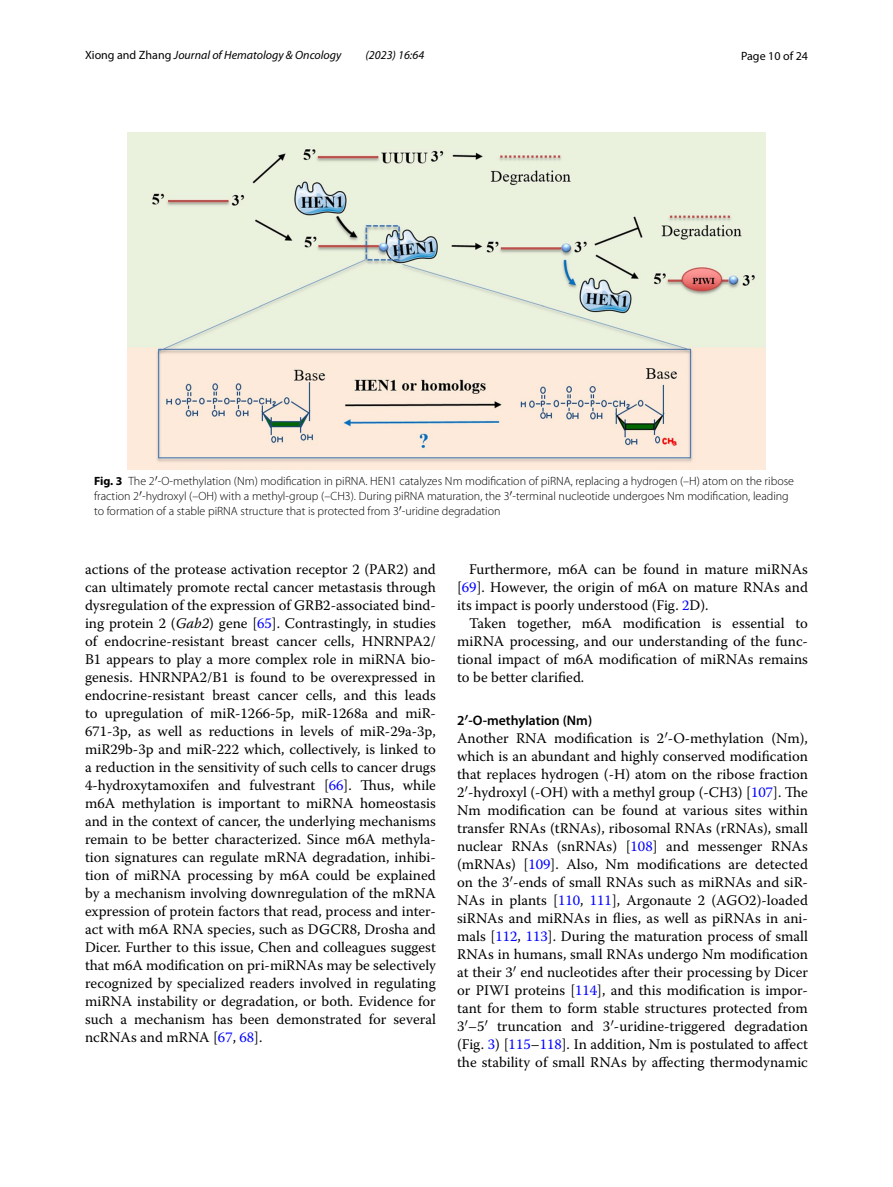
<style>
.page{position:relative;width:893px;height:1187px;background:#fff}
.page>*{position:absolute;margin:0;border:0;box-sizing:border-box;transform-origin:0 0}
.t1{font:14.7px/18px "Warnock Pro";color:#000;text-align:justify}
.t2{font:600 13.8px "Myriad Pro";color:#000}
.t3{font:300 12px/15px "Myriad Pro";color:#000}
.t4{font:italic 12px "Myriad Pro";color:#000}
.t5{font:12px "Myriad Pro";color:#000}
.s1{font-style:normal}
.s2{font-weight:700}
.s3{font-style:italic}
.s4{color:#00f}
</style>
<div class="page">
<img style="left:127px;top:133px;width:638px;height:336px">
<p class="t4" style="left:85px;top:48px;width:258px"><span class="s1">Xiong and Zhang</span> Journal of Hematology &amp; Oncology</p>
<p class="t4" style="left:366px;top:48px;width:60px">(2023) 16:64</p>
<p class="t5" style="left:741px;top:48px;width:68px">Page 10 of 24</p>
<p class="t3" style="left:94px;top:473px;width:701px"><span class="s2">Fig. 3</span> The 2 -O-methylation (Nm) modification in piRNA. HEN1 catalyzes Nm modification of piRNA, replacing a hydrogen (–H) atom on the ribose fraction 2 -hydroxyl (–OH) with a methyl-group (–CH3). During piRNA maturation, the 3 -terminal nucleotide undergoes Nm modification, leading to formation of a stable piRNA structure that is protected from 3 -uridine degradation</p>
<p class="t1" style="left:85px;top:560px;width:352px">actions of the protease activation receptor 2 (PAR2) and can ultimately promote rectal cancer metastasis through dysregulation of the expression of GRB2-associated bind&shy;ing protein 2 (<span class="s3">Gab2</span>) gene [<span class="s4">65</span>]. Contrastingly, in studies of endocrine-resistant breast cancer cells, HNRNPA2/ B1 appears to play a more complex role in miRNA bio&shy;genesis. HNRNPA2/B1 is found to be overexpressed in endocrine-resistant breast cancer cells, and this leads to upregulation of miR-1266-5p, miR-1268a and miR-671-3p, as well as reductions in levels of miR-29a-3p, miR29b-3p and miR-222 which, collectively, is linked to a reduction in the sensitivity of such cells to cancer drugs 4-hydroxytamoxifen and fulvestrant [<span class="s4">66</span>]. Thus, while m6A methylation is important to miRNA homeostasis and in the context of cancer, the underlying mechanisms remain to be better characterized. Since m6A methyla&shy;tion signatures can regulate mRNA degradation, inhibi&shy;tion of miRNA processing by m6A could be explained by a mechanism involving downregulation of the mRNA expression of protein factors that read, process and inter&shy;act with m6A RNA species, such as DGCR8, Drosha and Dicer. Further to this issue, Chen and colleagues suggest that m6A modification on pri-miRNAs may be selectively recognized by specialized readers involved in regulating miRNA instability or degradation, or both. Evidence for such a mechanism has been demonstrated for several ncRNAs and mRNA [<span class="s4">67</span>, <span class="s4">68</span>].</p>
<p class="t1" style="left:457px;top:560px;width:352px;text-indent:12px">Furthermore, m6A can be found in mature miRNAs [<span class="s4">69</span>]. However, the origin of m6A on mature RNAs and its impact is poorly understood (Fig. <span class="s4">2</span>D).</p>
<p class="t1" style="left:457px;top:614px;width:352px;text-indent:12px">Taken together, m6A modification is essential to miRNA processing, and our understanding of the func&shy;tional impact of m6A modification of miRNAs remains to be better clarified.</p>
<p class="t2" style="left:457px;top:711px;width:137px">2 ‑O‑methylation (Nm)</p>
<p class="t1" style="left:457px;top:729px;width:352px">Another RNA modification is 2 -O-methylation (Nm), which is an abundant and highly conserved modification that replaces hydrogen (-H) atom on the ribose fraction 2 -hydroxyl (-OH) with a methyl group (-CH3) [<span class="s4">107</span>]. The Nm modification can be found at various sites within transfer RNAs (tRNAs), ribosomal RNAs (rRNAs), small nuclear RNAs (snRNAs) [<span class="s4">108</span>] and messenger RNAs (mRNAs) [<span class="s4">109</span>]. Also, Nm modifications are detected on the 3 -ends of small RNAs such as miRNAs and siR-NAs in plants [<span class="s4">110</span>, <span class="s4">111</span>], Argonaute 2 (AGO2)-loaded siRNAs and miRNAs in flies, as well as piRNAs in ani&shy;mals [<span class="s4">112</span>, <span class="s4">113</span>]. During the maturation process of small RNAs in humans, small RNAs undergo Nm modification at their 3 end nucleotides after their processing by Dicer or PIWI proteins [<span class="s4">114</span>], and this modification is impor&shy;tant for them to form stable structures protected from 3 –5 truncation and 3 -uridine-triggered degradation (Fig. <span class="s4">3</span>) [<span class="s4">115</span>–<span class="s4">118</span>]. In addition, Nm is postulated to affect the stability of small RNAs by affecting thermodynamic</p>
</div>
